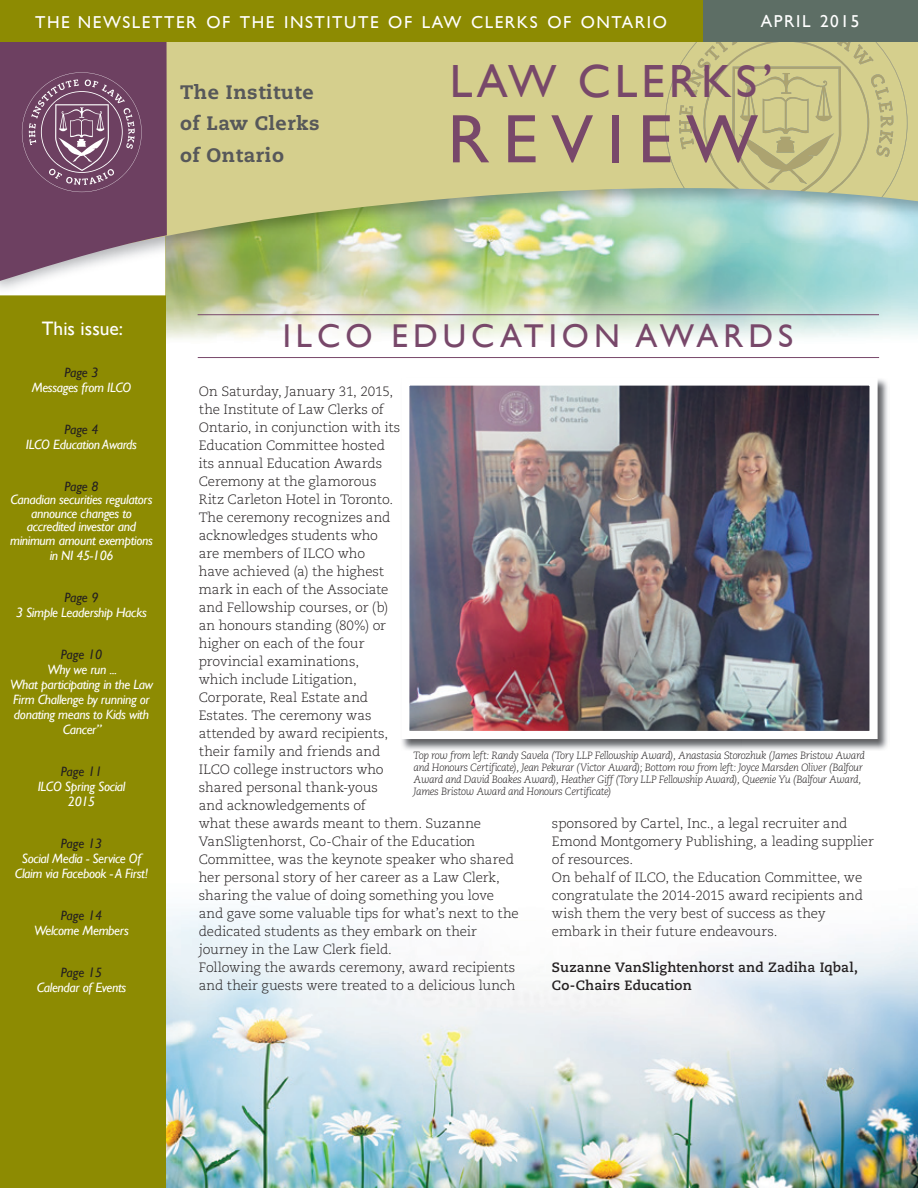
<style>
.page{position:relative;width:918px;height:1188px;background:#fff}
.page>*{position:absolute;margin:0;border:0;box-sizing:border-box;transform-origin:0 0}
.t1{font:69px "Gill Sans";letter-spacing:.2em;color:#78486a}
.t2{font:46.5px "Gill Sans";letter-spacing:.09em;color:#78486a}
.t3{font:33px "Gill Sans";letter-spacing:.15em;color:#78486a}
.t4{font:800 19.5px/31.5px "Caecilia";letter-spacing:.03em;color:#57585a}
.t5{font:19.5px "Gill Sans";color:#fff}
.t6{font:17.25px "Gill Sans";letter-spacing:.09em;color:#fff}
.t7{font:300 13.5px/18px "Caecilia";letter-spacing:-.005em;color:#231f20}
.t8{font:italic 13.5px/15px "Gill Sans";letter-spacing:-.025em;color:#fff;text-align:center}
.t9{font:700 13.5px/18px "Caecilia";letter-spacing:.01em;color:#231f20}
.t10{font:italic 13.5px "Gill Sans";letter-spacing:-.015em;color:#231f20}
.t11{font:italic 300 10.5px/12px "Caecilia";letter-spacing:-.04em;color:#231f20}
</style>
<div class="page">
<img style="left:165px;top:870px;width:753px;height:318px">
<img style="left:165px;top:295px;width:753px;height:48px">
<div style="left:0;top:108px;width:165px;height:1080px;background:#8d8b02"></div>
<img style="left:165px;top:285px;width:753px;height:10px">
<div style="left:0;top:285px;width:165px;height:10px;background:#fff"></div>
<svg style="left:0;top:0;width:918px;height:285px;background:#b9bb90"></svg>
<div style="left:0;top:0;width:702px;height:42px;background:#8d8b02"></div>
<hr style="left:198px;top:314px;width:681px;height:1px;background:#78486a">
<svg style="left:22px;top:72px;width:120px;height:120px;background:#7e5673"></svg>
<hr style="left:198px;top:357px;width:681px;height:1px;background:#78486a">
<img style="left:402px;top:379px;width:486px;height:371px">
<img style="left:410px;top:386px;width:459px;height:344px">
<div style="left:401px;top:377px;width:477px;height:362px;border:8px solid #fff"></div>
<p class="t6" style="left:35px;top:12px;width:633px">THE NEWSLETTER OF THE INSTITUTE OF LAW CLERkS OF ONTARIO</p>
<p class="t6" style="left:761px;top:12px;width:100px">APRIL 2015</p>
<h3 class="t4" style="left:180px;top:76px;width:141px">The Institute of Law Clerks of Ontario</h3>
<h2 class="t2" style="left:450px;top:54px;width:325px">LAW CLERkS’</h2>
<h1 class="t1" style="left:448px;top:99px;width:312px">REvIEW</h1>
<h3 class="t5" style="left:42px;top:317px;width:83px">This issue:</h3>
<p class="t10" style="left:64px;top:364px;width:36px">Page 3</p>
<p class="t8" style="left:32px;top:380px;width:101px">Messages from ILCO</p>
<p class="t10" style="left:64px;top:421px;width:36px">Page 4</p>
<p class="t8" style="left:26px;top:437px;width:113px">ILCO Education Awards</p>
<p class="t10" style="left:64px;top:478px;width:36px">Page 8</p>
<p class="t8" style="left:10px;top:493px;width:144px;line-height:13.5px">Canadian securities regulators announce changes to accredited investor and minimum amount exemptions</p>
<p class="t8" style="left:50px;top:548px;width:65px">in NI 45-106</p>
<p class="t10" style="left:64px;top:589px;width:36px">Page 9</p>
<p class="t8" style="left:16px;top:605px;width:133px">3 Simple Leadership Hacks</p>
<p class="t10" style="left:61px;top:646px;width:43px">Page 10</p>
<p class="t8" style="left:10px;top:662px;width:144px">Why we run ...<br>What participating in the Law<br>Firm Challenge by running or donating means to Kids with<br>Cancer”</p>
<p class="t10" style="left:61px;top:763px;width:43px">Page 11</p>
<p class="t8" style="left:38px;top:779px;width:89px">ILCO Spring Social<br>2015</p>
<p class="t10" style="left:61px;top:835px;width:43px">Page 13</p>
<p class="t8" style="left:15px;top:851px;width:135px">Social Media - Service Of<br>Claim via Facebook - A First!</p>
<p class="t10" style="left:61px;top:907px;width:43px">Page 14</p>
<p class="t8" style="left:34px;top:923px;width:96px">Welcome Members</p>
<p class="t10" style="left:61px;top:964px;width:43px">Page 15</p>
<p class="t8" style="left:37px;top:980px;width:91px">Calendar of Events</p>
<h3 class="t3" style="left:283px;top:317px;width:512px">ILCO EDUCATION AWARDS</h3>
<p class="t7" style="left:199px;top:383px;width:321px">On Saturday, January 31, 2015,<br>the Institute of Law Clerks of<br>Ontario, in conjunction with its<br>Education Committee hosted<br>its annual Education Awards<br>Ceremony at the glamorous<br>Ritz Carleton Hotel in Toronto.<br>The ceremony recognizes and<br>acknowledges students who<br>are members of ILCO who<br>have achieved (a) the highest<br>mark in each of the Associate<br>and Fellowship courses, or (b)<br>an honours standing (80%) or<br>higher on each of the four<br>provincial examinations,<br>which include Litigation,<br>Corporate, Real Estate and<br>Estates. The ceremony was<br>attended by award recipients,<br>their family and friends and<br>ILCO college instructors who<br>shared personal thank-yous<br>and acknowledgements of<br>what these awards meant to them. Suzanne<br>VanSligtenhorst, Co-Chair of the Education<br>Committee, was the keynote speaker who shared her personal story of her career as a Law Clerk, sharing the value of doing something you love and gave some valuable tips for what’s next to the dedicated students as they embark on their journey in the Law Clerk field.<br>Following the awards ceremony, award recipients and their guests were treated to a delicious lunch</p>
<p class="t11" style="left:414px;top:750px;width:453px">Top row from left: Randy Savela (Tory LLP Fellowship Award), Anastasia Storozhuk (James Bristow Award and Honours Certificate), Jean Pekurar (Victor Award); Bottom row from left: Joyce Marsden Oliver (Balfour Award and David Boakes Award), Heather Giff (Tory LLP Fellowship Award), Queenie Yu (Balfour Award, James Bristow Award and Honours Certificate)</p>
<p class="t7" style="left:552px;top:815px;width:323px">sponsored by Cartel, Inc., a legal recruiter and Emond Montgomery Publishing, a leading supplier of resources.<br>On behalf of ILCO, the Education Committee, we congratulate the 2014-2015 award recipients and wish them the very best of success as they embark in their future endeavours.</p>
<p class="t9" style="left:552px;top:958px;width:308px">Suzanne VanSlightenhorst and Zadiha Iqbal,<br>Co-Chairs Education</p>
</div>
